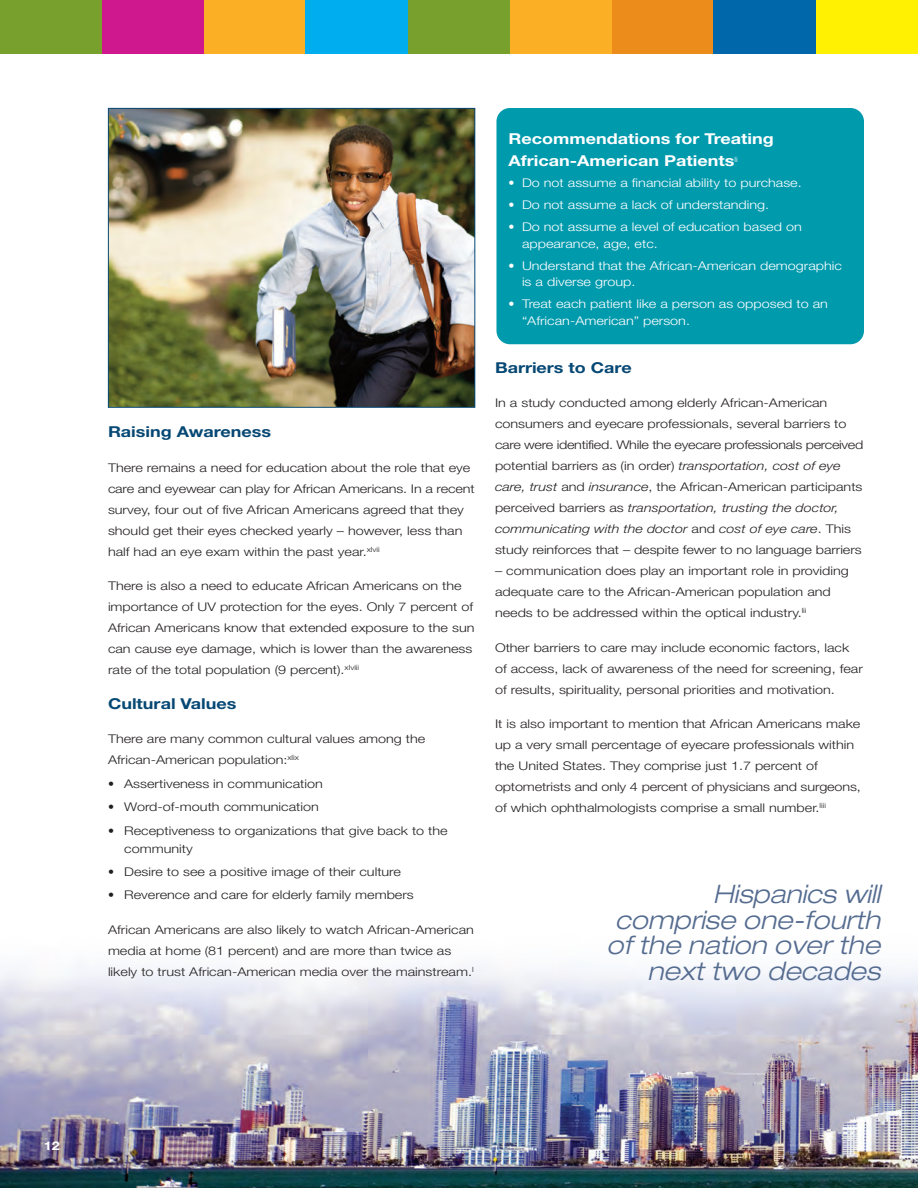
<style>
.page{position:relative;width:918px;height:1188px;background:#fff}
.page>*{position:absolute;margin:0;border:0;box-sizing:border-box;transform-origin:0 0}
.t1{font:italic 300 expanded 25.5px/25.5px "Helvetica Neue";letter-spacing:.005em;color:#556c90;text-align:right}
.t2{font:700 15px/21.5px "Helvetica Neue";color:#fff;scale:1.2 1}
.t3{font:700 15px "Helvetica Neue";color:#064874;scale:1.2 1}
.t4{font:300 12px/21px "Helvetica Neue";color:#231f20;scale:1.2 1}
.t5{font:300 12px/16.5px "Helvetica Neue";color:#fff}
.t6{font:300 12px/18px "Helvetica Neue";color:#231f20}
.t7{font:700 12px "Helvetica Neue";color:#fff;scale:1.2 1}
.s1{font-style:italic}
</style>
<div class="page">
<img style="left:0;top:963px;width:918px;height:225px">
<div style="left:496px;top:108px;width:368px;height:236px;background:#009aad;border-radius:14px"></div>
<div style="left:0;top:0;width:102px;height:54px;background:#77a02d"></div>
<div style="left:102px;top:0;width:102px;height:54px;background:#cf188e"></div>
<div style="left:204px;top:0;width:102px;height:54px;background:#fbaf25"></div>
<div style="left:306px;top:0;width:102px;height:54px;background:#00aeef"></div>
<div style="left:408px;top:0;width:102px;height:54px;background:#77a02d"></div>
<div style="left:510px;top:0;width:102px;height:54px;background:#fbaf25"></div>
<div style="left:612px;top:0;width:102px;height:54px;background:#eb8c1b"></div>
<div style="left:714px;top:0;width:102px;height:54px;background:#0067aa"></div>
<div style="left:816px;top:0;width:102px;height:54px;background:#fff101"></div>
<img style="left:110px;top:110px;width:363px;height:296px">
<div style="left:108px;top:108px;width:367px;height:300px;border:1px solid #064874"></div>
<p class="t3" style="left:108px;top:423px;width:138px">Raising Awareness</p>
<p class="t4" style="left:108px;top:457px;width:307px">There remains a need for education about the role that eye care and eyewear can play for African Americans. In a recent survey, four out of five African Americans agreed that they should get their eyes checked yearly – however, less than half had an eye exam within the past year.<sup>xlvii</sup></p>
<p class="t4" style="left:108px;top:575px;width:307px">There is also a need to educate African Americans on the importance of UV protection for the eyes. Only 7 percent of African Americans know that extended exposure to the sun can cause eye damage, which is lower than the awareness rate of the total population (9 percent).<sup>xlviii</sup></p>
<p class="t3" style="left:108px;top:694px;width:109px">Cultural Values</p>
<p class="t4" style="left:108px;top:728px;width:266px">There are many common cultural values among the<br>African-American population:<sup>xlix</sup></p>
<p class="t6" style="left:108px;top:774px;width:216px">• Assertiveness in communication</p>
<p class="t6" style="left:108px;top:798px;width:212px">• Word-of-mouth communication</p>
<p class="t6" style="left:124px;top:821px;width:325px;text-indent:-16px">• Receptiveness to organizations that give back to the community</p>
<p class="t6" style="left:108px;top:862px;width:295px">• Desire to see a positive image of their culture</p>
<p class="t6" style="left:108px;top:886px;width:307px">• Reverence and care for elderly family members</p>
<p class="t4" style="left:108px;top:919px;width:306px">African Americans are also likely to watch African-American media at home (81 percent) and are more than twice as likely to trust African-American media over the mainstream.<sup>l</sup></p>
<p class="t2" style="left:508px;top:128px;width:223px">Recommendations for Treating<br>African-American Patients<sup>li</sup></p>
<p class="t5" style="left:508px;top:175px;width:295px">• Do not assume a financial ability to purchase.</p>
<p class="t5" style="left:508px;top:197px;width:262px">• Do not assume a lack of understanding.</p>
<p class="t5" style="left:522px;top:219px;width:281px;text-indent:-14px">• Do not assume a level of education based on appearance, age, etc.</p>
<p class="t5" style="left:522px;top:257px;width:322px;text-indent:-14px">• Understand that the African-American demographic is a diverse group.</p>
<p class="t5" style="left:522px;top:295px;width:307px;text-indent:-14px">• Treat each patient like a person as opposed to an “African-American” person.</p>
<p class="t3" style="left:495px;top:358px;width:115px">Barriers to Care</p>
<p class="t4" style="left:495px;top:392px;width:309px">In a study conducted among elderly African-American consumers and eyecare professionals, several barriers to care were identified. While the eyecare professionals perceived potential barriers as (in order) <span class="s1">transportation, cost of eye care, trust</span> and <span class="s1">insurance</span>, the African-American participants perceived barriers as <span class="s1">transportation, trusting the doctor, communicating with the doctor</span> and <span class="s1">cost of eye care</span>. This study reinforces that – despite fewer to no language barriers</p>
<p class="t4" style="left:495px;top:560px;width:296px">– communication does play an important role in providing adequate care to the African-American population and needs to be addressed within the optical industry.<sup>lii</sup></p>
<p class="t4" style="left:495px;top:637px;width:308px">Other barriers to care may include economic factors, lack of access, lack of awareness of the need for screening, fear of results, spirituality, personal priorities and motivation.</p>
<p class="t4" style="left:495px;top:713px;width:306px">It is also important to mention that African Americans make up a very small percentage of eyecare professionals within the United States. They comprise just 1.7 percent of optometrists and only 4 percent of physicians and surgeons, of which ophthalmologists comprise a small number.<sup>liii</sup></p>
<h1 class="t1" style="left:607px;top:884px;width:275px">Hispanics will comprise one-fourth of the nation over the next two decades</h1>
<p class="t7" style="left:44px;top:1138px;width:15px">12</p>
</div>
